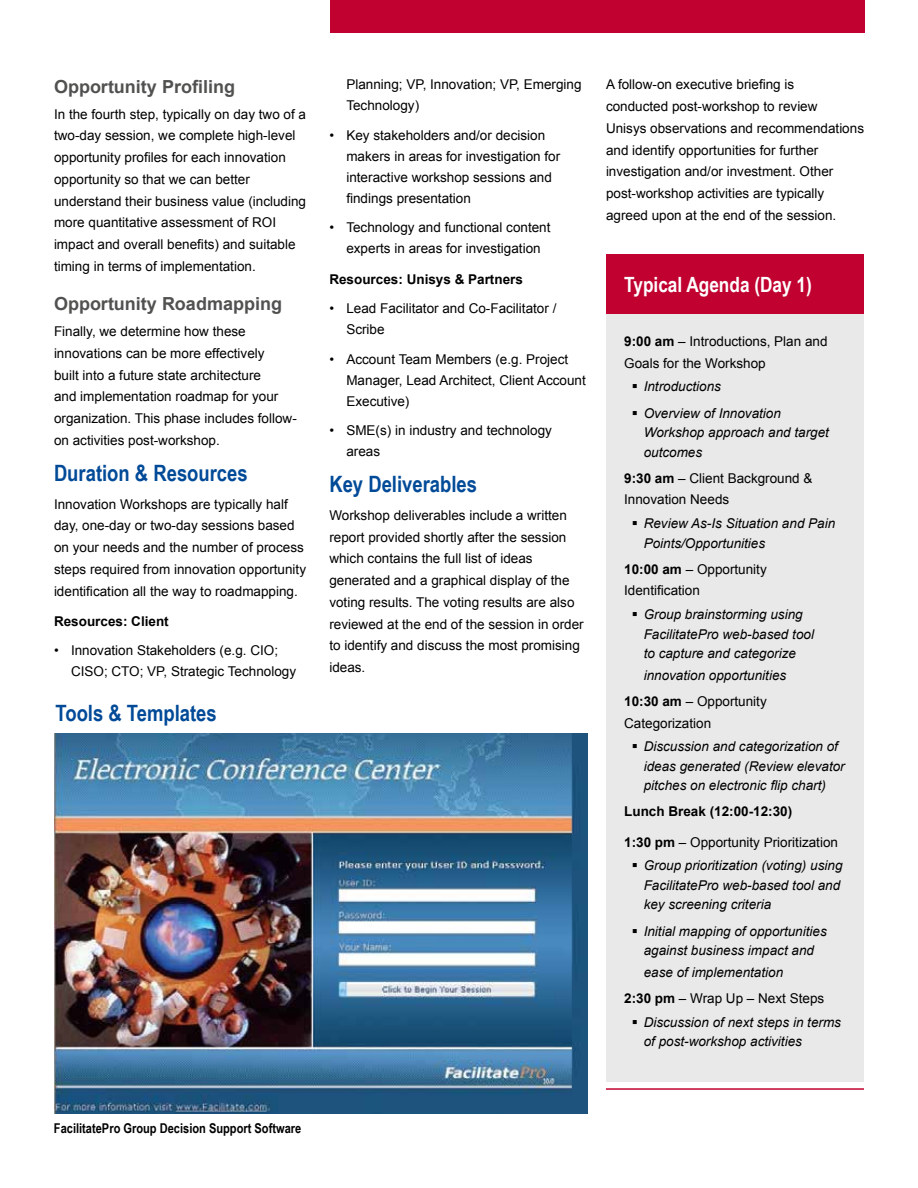
<style>
.page{position:relative;width:918px;height:1188px;background:#fff}
.page>*{position:absolute;margin:0;border:0;box-sizing:border-box;transform-origin:0 0}
.t1{font:700 22.5px "Arial Narrow";color:#004a98}
.t2{font:700 21px "Arial Narrow";color:#fff}
.t3{font:700 18px "Arial";color:#51514f}
.t4{font:13.5px/21.8px "Arial";color:#000}
.t5{font:italic 13.5px/19.5px "Arial";color:#000}
.t6{font:700 13.5px "Arial";color:#000}
.t7{font:700 13.5px "Arial Narrow";color:#000}
.s1{font-weight:700}
.s2{font-weight:700;font-style:normal}
.s3{font-style:normal}
</style>
<div class="page">
<div style="left:331px;top:0;width:534px;height:32px;background:#c10230"></div>
<div style="left:606px;top:292px;width:258px;height:790px;background:#e9e9e9"></div>
<div style="left:606px;top:254px;width:258px;height:60px;background:#c10230"></div>
<hr style="left:606px;top:1088px;width:258px;height:2px;background:#c10230">
<img style="left:54px;top:733px;width:534px;height:381px">
<h3 class="t3" style="left:54px;top:74px;width:183px">Opportunity Profiling</h3>
<p class="t4" style="left:54px;top:103px;width:254px">In the fourth step, typically on day two of a two-day session, we complete high-level opportunity profiles for each innovation opportunity so that we can better understand their business value (including more quantitative assessment of ROI impact and overall benefits) and suitable timing in terms of implementation.</p>
<h3 class="t3" style="left:54px;top:292px;width:230px">Opportunity Roadmapping</h3>
<p class="t4" style="left:54px;top:321px;width:244px">Finally, we determine how these innovations can be more effectively<br>built into a future state architecture<br>and implementation roadmap for your organization. This phase includes follow&shy;on activities post-workshop.</p>
<h1 class="t1" style="left:54px;top:456px;width:195px">Duration &amp; Resources</h1>
<p class="t4" style="left:54px;top:493px;width:254px">Innovation Workshops are typically half day, one-day or two-day sessions based on your needs and the number of process steps required from innovation opportunity identification all the way to roadmapping.</p>
<p class="t6" style="left:54px;top:612px;width:116px">Resources: Client</p>
<p class="t4" style="left:71px;top:640px;width:227px;line-height:21px;text-indent:-17px">• Innovation Stakeholders (e.g. CIO;<br>CISO; CTO; VP, Strategic Technology</p>
<h1 class="t1" style="left:56px;top:696px;width:163px">Tools &amp; Templates</h1>
<p class="t4" style="left:346px;top:74px;width:237px;line-height:21px">Planning; VP, Innovation; VP, Emerging<br>Technology)</p>
<p class="t4" style="left:346px;top:125px;width:215px;line-height:21px;text-indent:-17px">• Key stakeholders and/or decision makers in areas for investigation for interactive workshop sessions and findings presentation</p>
<p class="t4" style="left:329px;top:217px;width:223px;line-height:21px;text-align:center">• Technology and functional content experts in areas for investigation</p>
<p class="t6" style="left:329px;top:270px;width:195px">Resources: Unisys &amp; Partners</p>
<p class="t4" style="left:346px;top:298px;width:212px;line-height:21px;text-indent:-17px">• Lead Facilitator and Co-Facilitator /<br>Scribe</p>
<p class="t4" style="left:346px;top:349px;width:241px;line-height:21px;text-indent:-17px">• Account Team Members (e.g. Project<br>Manager, Lead Architect, Client Account<br>Executive)</p>
<p class="t4" style="left:346px;top:420px;width:207px;line-height:21px;text-indent:-17px">• SME(s) in industry and technology areas</p>
<h1 class="t1" style="left:329px;top:467px;width:149px">Key Deliverables</h1>
<p class="t4" style="left:329px;top:504px;width:256px">Workshop deliverables include a written report provided shortly after the session which contains the full list of ideas generated and a graphical display of the voting results. The voting results are also reviewed at the end of the session in order to identify and discuss the most promising ideas.</p>
<p class="t4" style="left:606px;top:74px;width:260px">A follow-on executive briefing is<br>conducted post-workshop to review<br>Unisys observations and recommendations and identify opportunities for further investigation and/or investment. Other post-workshop activities are typically agreed upon at the end of the session.</p>
<h2 class="t2" style="left:624px;top:269px;width:189px">Typical Agenda (Day 1)</h2>
<p class="t4" style="left:624px;top:330px;width:205px"><span class="s1">9:00 am</span> – Introductions, Plan and<br>Goals for the Workshop</p>
<p class="t5" style="left:644px;top:374px;width:139px;line-height:26.2px">Introductions<br>Overview of Innovation</p>
<p class="t5" style="left:644px;top:423px;width:187px">Workshop approach and target outcomes</p>
<p class="t4" style="left:624px;top:467px;width:190px"><span class="s1">9:30 am</span> – Client Background &amp;<br>Innovation Needs</p>
<p class="t5" style="left:644px;top:514px;width:193px">Review As-Is Situation and Pain<br>Points/Opportunities</p>
<p class="t4" style="left:624px;top:558px;width:144px"><span class="s1">10:00 am</span> – Opportunity<br>Identification</p>
<p class="t5" style="left:644px;top:605px;width:172px">Group brainstorming using<br>FacilitatePro web-based tool to capture and categorize</p>
<p class="t5" style="left:624px;top:662px;width:164px;line-height:26px;text-indent:19px">innovation opportunities<br><span class="s2">10:30 am</span> <span class="s3">– Opportunity</span></p>
<p class="t4" style="left:624px;top:712px;width:89px">Categorization</p>
<p class="t5" style="left:644px;top:737px;width:203px">Discussion and categorization of ideas generated (Review elevator pitches on electronic flip chart)</p>
<p class="t6" style="left:624px;top:803px;width:170px">Lunch Break (12:00-12:30)</p>
<p class="t5" style="left:644px;top:830px;width:200px;line-height:23.7px;text-indent:-19px"><span class="s2">1:30 pm</span> <span class="s3">– Opportunity Prioritization<br></span>Group prioritization (voting) using</p>
<p class="t5" style="left:644px;top:876px;width:198px">FacilitatePro web-based tool and key screening criteria</p>
<p class="t5" style="left:644px;top:921px;width:185px">Initial mapping of opportunities against business impact and</p>
<p class="t5" style="left:624px;top:959px;width:202px;line-height:26px;text-indent:19px">ease of implementation<br><span class="s2">2:30 pm</span> <span class="s3">– Wrap Up – Next Steps</span></p>
<p class="t5" style="left:644px;top:1012px;width:199px">Discussion of next steps in terms of post-workshop activities</p>
<p class="t7" style="left:54px;top:1118px;width:249px">FacilitatePro Group Decision Support Software</p>
</div>
